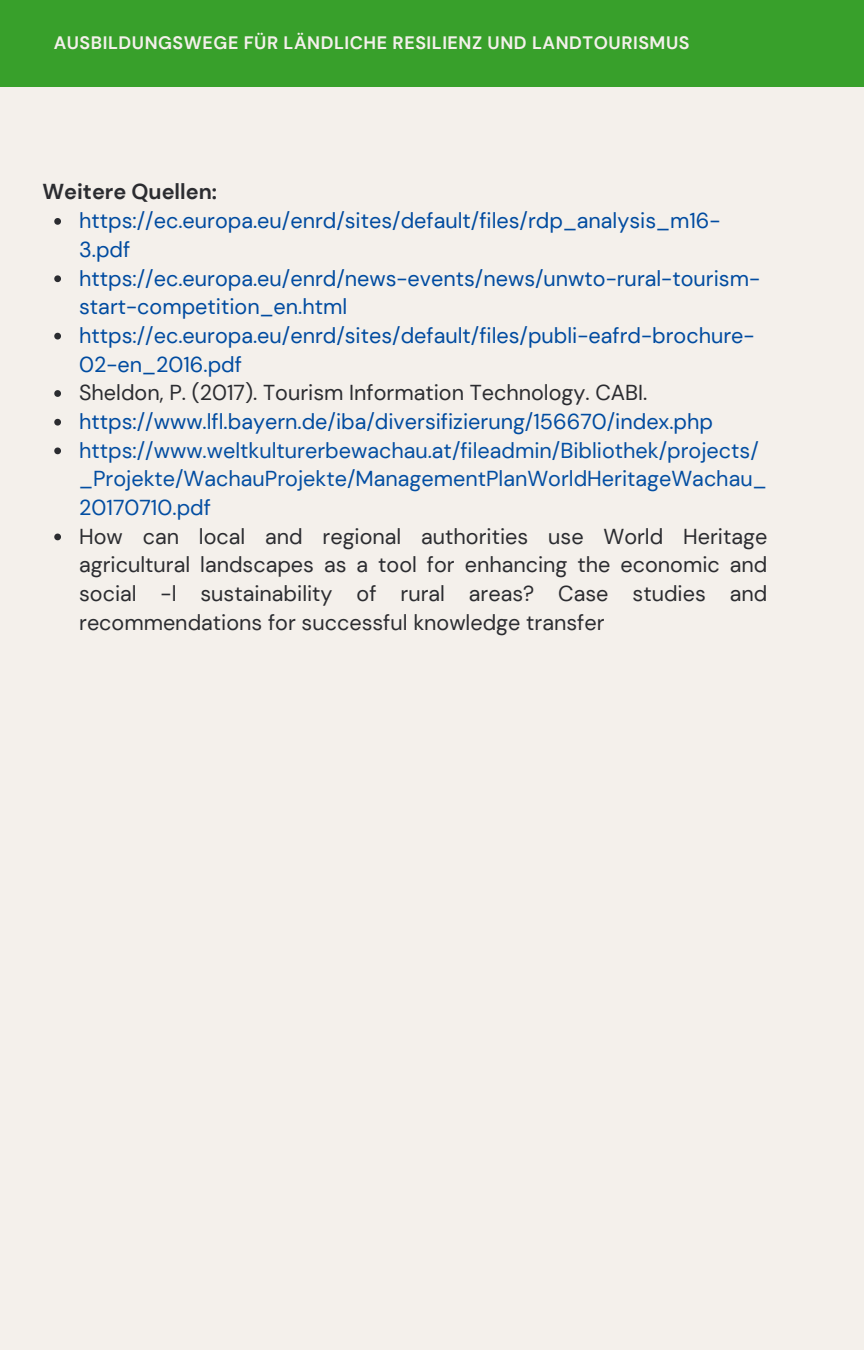
<style>
.page{position:relative;width:864px;height:1350px;background:#f4f0eb}
.page>*{position:absolute;margin:0;border:0;box-sizing:border-box;transform-origin:0 0}
.t1{font:21.6px/28.8px "DM Sans";color:#004ba0}
.t2{font:21.6px/28.8px "DM Sans";color:#2b2c30;text-align:justify}
.t3{font:21.6px/28.8px "DM Sans";color:#034ea2}
.t4{font:700 21.6px "DM Sans";color:#2b2c30}
.t5{font:700 18px "DM Sans";letter-spacing:.03em;color:#f4f0eb}
</style>
<div class="page">
<div style="left:0;top:0;width:864px;height:86px;background:#38a02b"></div>
<svg style="left:54px;top:218px;width:7px;height:7px"></svg>
<svg style="left:54px;top:275px;width:7px;height:7px"></svg>
<svg style="left:54px;top:333px;width:7px;height:7px"></svg>
<svg style="left:54px;top:390px;width:7px;height:7px"></svg>
<svg style="left:54px;top:419px;width:7px;height:7px"></svg>
<svg style="left:54px;top:448px;width:7px;height:6px"></svg>
<svg style="left:54px;top:534px;width:7px;height:6px"></svg>
<p class="t5" style="left:54px;top:31px;width:637px">AUSBILDUNGSWEGE FÜR LÄNDLICHE RESILIENZ UND LANDTOURISMUS</p>
<p class="t4" style="left:42px;top:178px;width:176px">Weitere Quellen:</p>
<p class="t1" style="left:79px;top:206px;width:643px">https://ec.europa.eu/enrd/sites/default/files/rdp_analysis_m16-<br>3.pdf</p>
<p class="t1" style="left:79px;top:264px;width:682px">https://ec.europa.eu/enrd/news-events/news/unwto-rural-tourism&shy;start-competition_en.html</p>
<p class="t1" style="left:79px;top:321px;width:677px">https://ec.europa.eu/enrd/sites/default/files/publi-eafrd-brochure-<br>02-en_2016.pdf</p>
<p class="t2" style="left:79px;top:378px;width:570px">Sheldon, P. (2017). Tourism Information Technology. CABI.</p>
<p class="t1" style="left:79px;top:407px;width:635px">https://www.lfl.bayern.de/iba/diversifizierung/156670/index.php</p>
<p class="t3" style="left:79px;top:436px;width:689px">https://www.weltkulturerbewachau.at/fileadmin/Bibliothek/projects/ _Projekte/WachauProjekte/ManagementPlanWorldHeritageWachau_<br>20170710.pdf</p>
<p class="t2" style="left:79px;top:522px;width:690px">How can local and regional authorities use World Heritage agricultural landscapes as a tool for enhancing the economic and social -l sustainability of rural areas? Case studies and recommendations for successful knowledge transfer</p>
</div>
